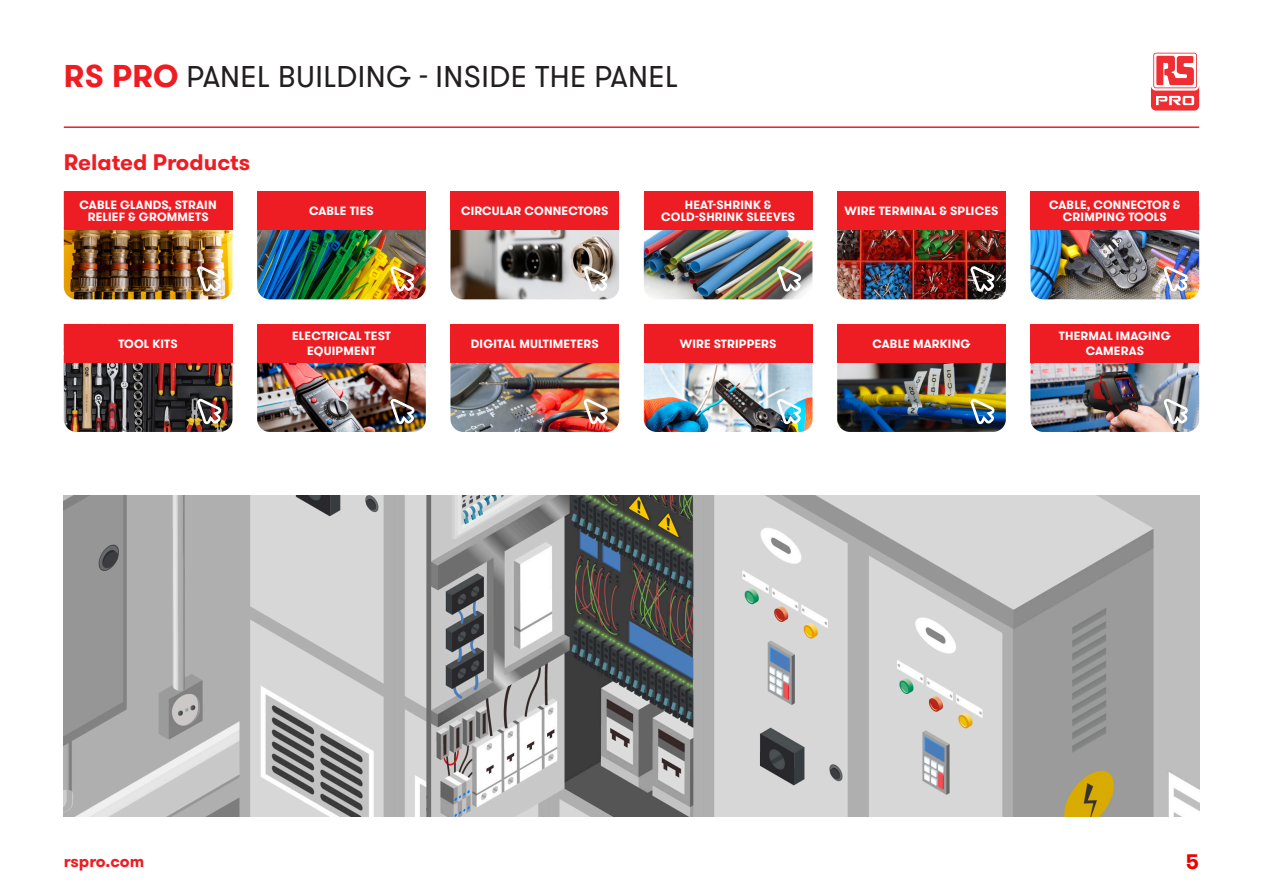
<style>
.page{position:relative;width:1263px;height:893px;background:#fff}
.page>*{position:absolute;margin:0;border:0;box-sizing:border-box;transform-origin:0 0}
.t1{font:30px "GT Walsheim";letter-spacing:.015em;color:#231f20}
.Category_Header{font:700 22.5px "GT Walsheim";color:#ee1d23}
.t2{font:700 21px "GT Walsheim";color:#ef0000}
.t3{font:700 16.5px "GT Walsheim";letter-spacing:-.005em;color:#ee1d23}
.Related_Products{font:700 12px/12px "GT Walsheim";letter-spacing:.015em;color:#fff;text-align:center}
.s1{font-weight:700;font-size:31.5px;color:#ee1d23}
</style>
<div class="page">
<hr style="left:64px;top:126px;width:1135px;height:2px;background:#ee1d23">
<svg style="left:1151px;top:51px;width:48px;height:40px"></svg>
<svg style="left:1151px;top:53px;width:48px;height:58px"></svg>
<img style="left:644px;top:324px;width:168px;height:108px">
<img style="left:1030px;top:324px;width:169px;height:108px">
<img style="left:837px;top:324px;width:169px;height:108px">
<svg style="left:64px;top:324px;width:168px;height:108px;background:#8c3736"></svg>
<img style="left:644px;top:191px;width:168px;height:108px">
<img style="left:64px;top:191px;width:168px;height:108px">
<img style="left:257px;top:191px;width:169px;height:108px">
<svg style="left:450px;top:191px;width:169px;height:108px;background:#b56666"></svg>
<img style="left:837px;top:191px;width:169px;height:108px">
<img style="left:1030px;top:191px;width:169px;height:108px">
<img style="left:257px;top:324px;width:169px;height:108px">
<img style="left:450px;top:324px;width:169px;height:108px">
<img style="left:64px;top:495px;width:1135px;height:321px">
<p class="t1" style="left:64px;top:58px;width:616px"><span class="s1">RS PRO</span> PANEL BUILDING ‑ INSIDE THE PANEL</p>
<p class="Category_Header" style="left:64px;top:147px;width:188px">Related Products</p>
<p class="Related_Products" style="left:80px;top:199px;width:139px">CABLE GLANDS, STRAIN<br>RELIEF &amp; GROMMETS</p>
<p class="Related_Products" style="left:309px;top:205px;width:66px">CABLE TIES</p>
<p class="Related_Products" style="left:461px;top:205px;width:149px">CIRCULAR CONNECTORS</p>
<p class="Related_Products" style="left:844px;top:205px;width:155px">WIRE TERMINAL &amp; SPLICES</p>
<p class="Related_Products" style="left:1049px;top:199px;width:133px">CABLE, CONNECTOR &amp;<br>CRIMPING TOOLS</p>
<p class="Related_Products" style="left:661px;top:199px;width:135px">HEAT-SHRINK &amp;<br>COLD-SHRINK SLEEVES</p>
<p class="Related_Products" style="left:292px;top:329px;width:100px;line-height:14.4px">ELECTRICAL TEST<br>EQUIPMENT</p>
<p class="Related_Products" style="left:471px;top:337px;width:129px">DIGITAL MULTIMETERS</p>
<p class="Related_Products" style="left:680px;top:337px;width:98px">WIRE STRIPPERS</p>
<p class="Related_Products" style="left:1059px;top:329px;width:113px;line-height:14.4px">THERMAL IMAGING<br>CAMERAS</p>
<p class="Related_Products" style="left:118px;top:337px;width:61px">TOOL KITS</p>
<p class="Related_Products" style="left:872px;top:337px;width:99px">CABLE MARKING</p>
<h3 class="t3" style="left:64px;top:851px;width:82px">rspro.com</h3>
<h3 class="t2" style="left:1186px;top:848px;width:15px">5</h3>
</div>
